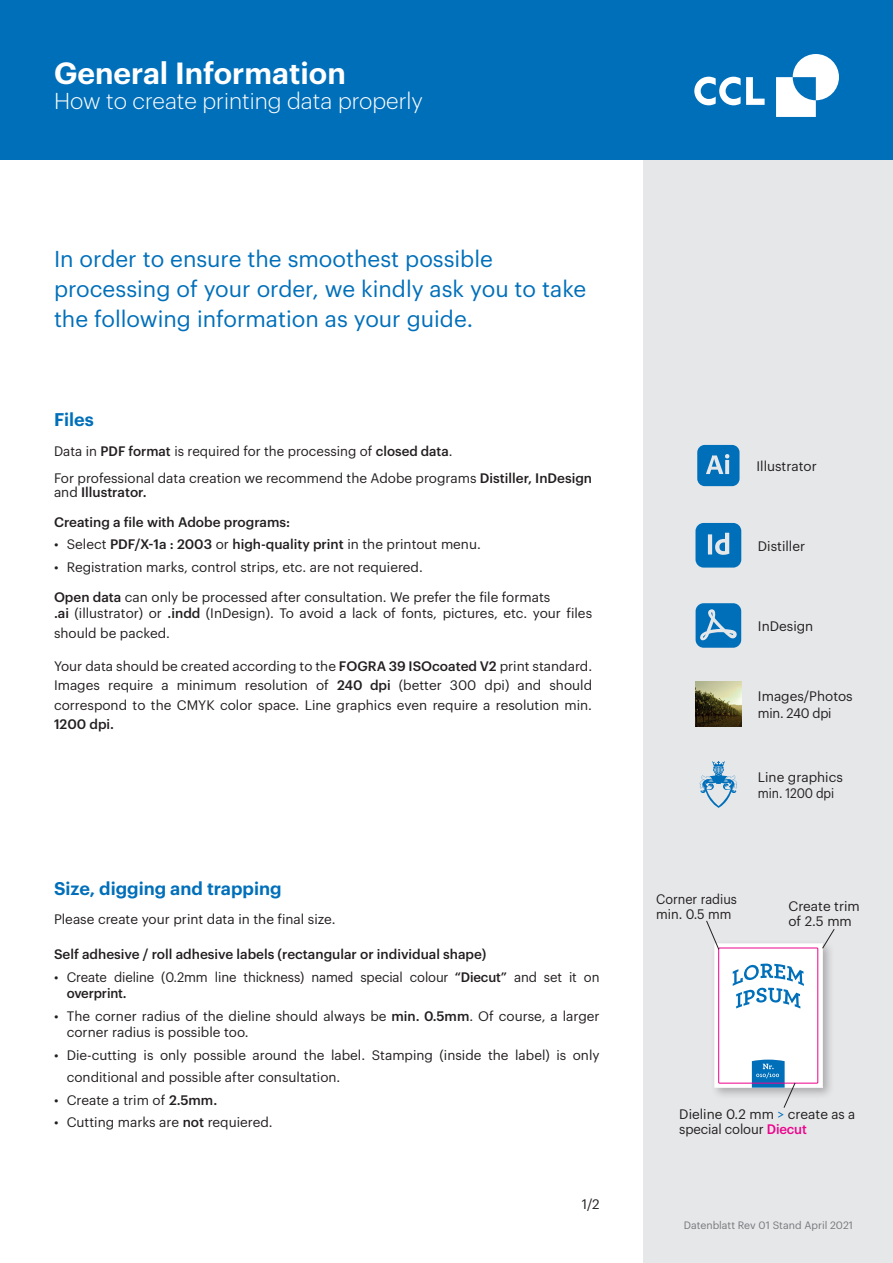
<style>
.page{position:relative;width:893px;height:1263px;background:#fff}
.page>*{position:absolute;margin:0;border:0;box-sizing:border-box;transform-origin:0 0}
.t1{font:600 30px "Graphik";color:#fff}
.t2{font:22.5px/30px "Graphik";color:#006fba}
.t3{font:300 22.5px "Graphik";color:#fff}
.t4{font:600 18px "Graphik";color:#006fba}
.t5{font:13.5px/16.5px "Graphik";color:#231f20}
.t6{font:500 13.5px "Graphik";color:#231f20}
.t7{font:13.5px/15px "Graphik";color:#231f20;scale:.94 1}
.t8{font:10.5px "Graphik";color:#76787b}
.s1{font-weight:500}
.s2{font-weight:400}
.s3{color:#006fba}
.s4{font-weight:500;color:#ed028c}
</style>
<div class="page">
<div style="left:643px;top:159px;width:250px;height:1104px;background:#e6e7e9"></div>
<div style="left:0;top:0;width:893px;height:159px;background:#006fba"></div>
<svg style="left:694px;top:77px;width:71px;height:28px"></svg>
<svg style="left:776px;top:54px;width:63px;height:63px"></svg>
<svg style="left:697px;top:445px;width:42px;height:41px;background:#2482c1"></svg>
<svg style="left:695px;top:523px;width:46px;height:45px;background:#2883c2"></svg>
<svg style="left:696px;top:603px;width:45px;height:45px;background:#2b85c2"></svg>
<img style="left:696px;top:682px;width:45px;height:44px">
<svg style="left:699px;top:761px;width:38px;height:47px"></svg>
<svg style="left:706px;top:920px;width:129px;height:188px"></svg>
<h1 class="t1" style="left:54px;top:50px;width:293px">General Information</h1>
<h2 class="t3" style="left:54px;top:85px;width:370px">How to create printing data properly</h2>
<h2 class="t2" style="left:54px;top:242px;width:534px">In order to ensure the smoothest possible processing of your order, we kindly ask you to take the following information as your guide.</h2>
<h3 class="t4" style="left:54px;top:406px;width:41px">Files</h3>
<p class="t5" style="left:54px;top:437px;width:540px;line-height:27px">Data in <span class="s1">PDF format</span> is required for the processing of <span class="s1">closed data</span>.<br>For professional data creation we recommend the Adobe programs <span class="s1">Distiller, InDesign</span></p>
<p class="t6" style="left:54px;top:481px;width:94px"><span class="s2">and</span> Illustrator.</p>
<p class="t6" style="left:54px;top:511px;width:238px">Creating a file with Adobe programs:</p>
<p class="t6" style="left:54px;top:534px;width:428px"><span class="s2">• Select</span> PDF/X-1a : 2003 <span class="s2">or</span> high-quality print <span class="s2">in the printout menu.</span></p>
<p class="t5" style="left:54px;top:557px;width:370px">• Registration marks, control strips, etc. are not requiered.</p>
<p class="t5" style="left:54px;top:587px;width:540px"><span class="s1">Open data</span> can only be processed after consultation. We prefer the file formats<br><span class="s1">.ai</span> (illustrator) or <span class="s1">.indd</span> (InDesign). To avoid a lack of fonts, pictures, etc. your files</p>
<p class="t5" style="left:54px;top:623px;width:118px">should be packed.</p>
<p class="t5" style="left:54px;top:655px;width:540px;line-height:19.5px;text-align:justify">Your data should be created according to the <span class="s1">FOGRA 39 ISOcoated V2</span> print standard.<br>Images require a minimum resolution of <span class="s1">240 dpi</span> (better 300 dpi) and should correspond to the CMYK color space. Line graphics even require a resolution min.</p>
<p class="t6" style="left:54px;top:714px;width:62px">1200 dpi.</p>
<h3 class="t4" style="left:54px;top:874px;width:229px">Size, digging and trapping</h3>
<p class="t5" style="left:54px;top:910px;width:283px">Please create your print data in the final size.</p>
<p class="t6" style="left:54px;top:944px;width:434px">Self adhesive / roll adhesive labels (rectangular or individual shape)</p>
<p class="t5" style="left:67px;top:967px;width:534px;text-indent:-13px">• Create dieline (0.2mm line thickness) named special colour <span class="s1">“Diecut”</span> and set it on <span class="s1">overprint.</span></p>
<p class="t5" style="left:67px;top:1006px;width:534px;text-indent:-13px">• The corner radius of the dieline should always be <span class="s1">min. 0.5mm</span>. Of course, a larger corner radius is possible too.</p>
<p class="t5" style="left:67px;top:1042px;width:534px;line-height:22.5px;text-indent:-13px">• Die-cutting is only possible around the label. Stamping (inside the label) is only conditional and possible after consultation.</p>
<p class="t5" style="left:54px;top:1090px;width:165px">• Create a trim of <span class="s1">2.5mm.</span></p>
<p class="t5" style="left:54px;top:1113px;width:220px">• Cutting marks are <span class="s1">not</span> requiered.</p>
<p class="t5" style="left:582px;top:1194px;width:19px">1/2</p>
<p class="t5" style="left:756px;top:457px;width:62px">Illustrator</p>
<p class="t5" style="left:758px;top:536px;width:49px">Distiller</p>
<p class="t5" style="left:758px;top:617px;width:57px">InDesign</p>
<p class="t5" style="left:758px;top:687px;width:96px">Images/Photos min. 240 dpi</p>
<p class="t5" style="left:758px;top:767px;width:86px">Line graphics min. 1200 dpi</p>
<p class="t7" style="left:656px;top:890px;width:88px">Corner radius min. 0.5 mm</p>
<p class="t5" style="left:788px;top:898px;width:73px;line-height:15px">Create trim of 2.5 mm</p>
<p class="t5" style="left:679px;top:1105px;width:177px;line-height:15px">Dieline 0.2 mm <span class="s3">&gt;</span> create as a special colour <span class="s4">Diecut</span></p>
<p class="t8" style="left:684px;top:1217px;width:171px">Datenblatt Rev 01 Stand April 2021</p>
</div>
